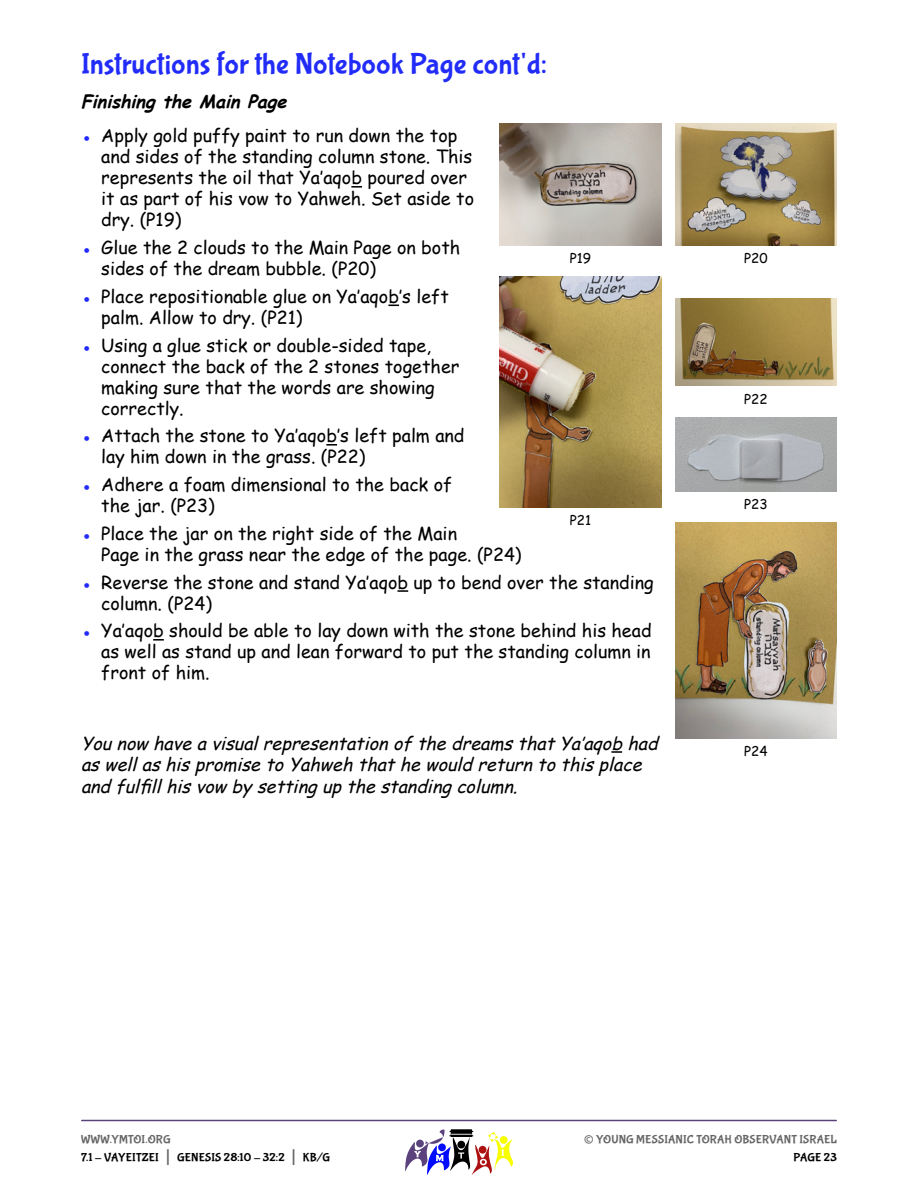
<style>
.page{position:relative;width:918px;height:1188px;background:#fff}
.page>*{position:absolute;margin:0;border:0;box-sizing:border-box;transform-origin:0 0}
.t1{font:30px "Bubblegum Sans";color:#222cf9}
.t2{font:27px "Bubblegum Sans";color:#666}
.t3{font:18px/21px "Comic Sans MS";color:#000}
.t4{font:italic 18px/21.6px "Comic Sans MS";color:#000}
.t5{font:italic 700 18px "Comic Sans MS";color:#000}
.t6{font:13.5px "Comic Sans MS";color:#000}
.t7{font:12px/18px "Bubblegum Sans";letter-spacing:.01em;color:#000}
.t8{font:12px "Bubblegum Sans";letter-spacing:.01em;color:#666}
.s1{color:#222cf9}
.s2{color:#666}
.s3{font-size:21px;color:#666}
</style>
<div class="page">
<hr style="left:82px;top:1120px;width:754px;height:1px;background:#59417c">
<svg style="left:405px;top:1129px;width:108px;height:46px"></svg>
<svg style="left:351px;top:186px;width:11px;height:2px"></svg>
<svg style="left:326px;top:444px;width:11px;height:2px"></svg>
<svg style="left:398px;top:590px;width:10px;height:2px"></svg>
<svg style="left:153px;top:639px;width:11px;height:2px"></svg>
<svg style="left:611px;top:751px;width:11px;height:2px"></svg>
<img style="left:675px;top:124px;width:162px;height:121px">
<img style="left:675px;top:299px;width:162px;height:87px">
<img style="left:675px;top:417px;width:162px;height:75px">
<img style="left:500px;top:276px;width:162px;height:232px">
<img style="left:675px;top:523px;width:162px;height:216px">
<img style="left:500px;top:124px;width:162px;height:121px">
<h1 class="t1" style="left:81px;top:51px;width:467px">Instructions for the Notebook Page cont'd:</h1>
<p class="t5" style="left:81px;top:94px;width:212px">Finishing the Main Page</p>
<p class="t3" style="left:101px;top:127px;width:374px;text-indent:-20px"><span class="s1">●</span> Apply gold puffy paint to run down the top and sides of the standing column stone. This represents the oil that Ya’aqob poured over it as part of his vow to Yahweh. Set aside to dry. (P19)</p>
<p class="t3" style="left:101px;top:239px;width:361px;text-indent:-20px"><span class="s1">●</span> Glue the 2 clouds to the Main Page on both sides of the dream bubble. (P20)</p>
<p class="t3" style="left:101px;top:285px;width:349px;text-indent:-20px"><span class="s1">●</span> Place repositionable glue on Ya’aqob’s left palm. Allow to dry. (P21)</p>
<p class="t3" style="left:101px;top:337px;width:360px;text-indent:-20px"><span class="s1">●</span> Using a glue stick or double-sided tape, connect the back of the 2 stones together making sure that the words are showing correctly.</p>
<p class="t3" style="left:101px;top:425px;width:365px;text-indent:-20px"><span class="s1">●</span> Attach the stone to Ya’aqob’s left palm and lay him down in the grass. (P22)</p>
<p class="t3" style="left:101px;top:476px;width:353px;text-indent:-20px"><span class="s1">●</span> Adhere a foam dimensional to the back of the jar. (P23)</p>
<p class="t3" style="left:101px;top:525px;width:422px;text-indent:-20px"><span class="s1">●</span> Place the jar on the right side of the Main<br>Page in the grass near the edge of the page. (P24)</p>
<p class="t3" style="left:101px;top:571px;width:554px;text-indent:-20px"><span class="s1">●</span> Reverse the stone and stand Ya’aqob up to bend over the standing column. (P24)</p>
<p class="t3" style="left:101px;top:620px;width:552px;text-align:justify;text-indent:-20px"><span class="s1">●</span> Ya’aqob should be able to lay down with the stone behind his head as well as stand up and lean forward to put the standing column in front of him.</p>
<p class="t6" style="left:570px;top:252px;width:23px">P19</p>
<p class="t6" style="left:570px;top:514px;width:23px">P21</p>
<p class="t4" style="left:81px;top:732px;width:583px">Younow haveavisualrepresentationofthedreamsthatYa’aqob had aswellashispromisetoYahwehthathewouldreturntothisplace andfulfillhisvow by settingupthestandingcolumn.</p>
<p class="t6" style="left:744px;top:252px;width:25px">P20</p>
<p class="t6" style="left:744px;top:393px;width:25px">P22</p>
<p class="t6" style="left:744px;top:499px;width:25px">P23</p>
<p class="t6" style="left:744px;top:746px;width:25px">P24</p>
<p class="t7" style="left:81px;top:1131px;width:251px"><span class="s2">WWW.YMTOI.ORG<br></span>7.1 - VAYEITZEI <span class="s3">|</span> GENESIS 28:10 - 32:2 <span class="s3">|</span> KB/G</p>
<h2 class="t2" style="left:584px;top:1128px;width:12px">©</h2>
<p class="t8" style="left:596px;top:1134px;width:242px">YOUNG MESSIANIC TORAH OBSERVANT ISRAEL</p>
<p class="t7" style="left:794px;top:1149px;width:45px">PAGE 23</p>
</div>
